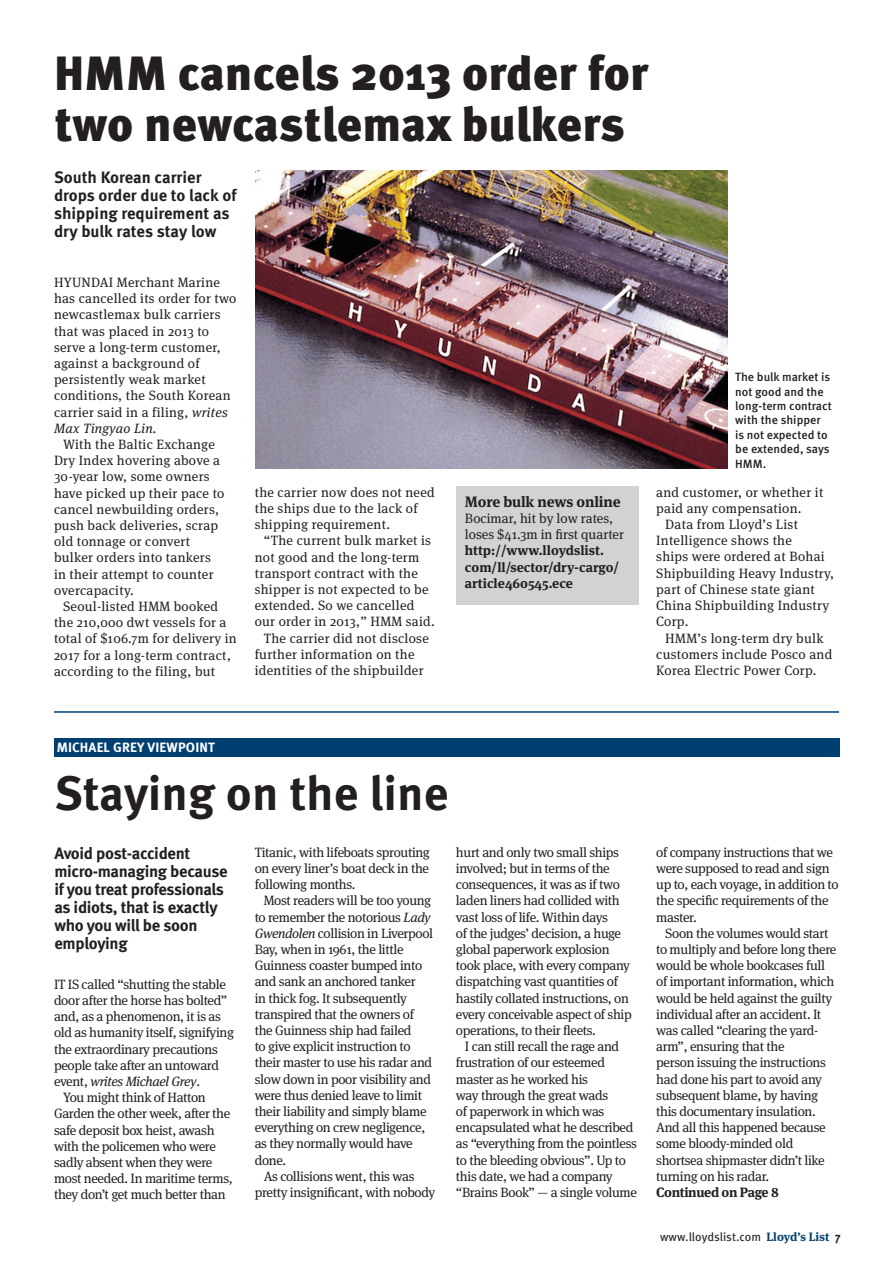
<style>
.page{position:relative;width:893px;height:1263px;background:#fff}
.page>*{position:absolute;margin:0;border:0;box-sizing:border-box;transform-origin:0 0}
.t1{font:900 48px/51px "Meta OT";color:#231f20}
.t2{font:700 48px "Meta OT";color:#231f20}
.t3{font:700 16.5px/18px "Meta OT";letter-spacing:-.02em;color:#231f20}
.t4{font:700 16.5px/18px "Meta OT";color:#231f20}
.t5{font:700 15px "Meta Serif OT";letter-spacing:-.01em;color:#231f20}
.t6{font:13.5px/16.2px "Meta Serif OT";letter-spacing:-.025em;color:#231f20}
.t7{font:13.5px/16.2px "Meta Serif OT";letter-spacing:.02em;color:#231f20}
.t8{font:700 13.5px/16.2px "Meta Serif OT";color:#231f20}
.t9{font:13.5px/16.2px "Meta Serif OT";color:#231f20}
.t10{font:italic 13.5px "Meta Serif OT";letter-spacing:-.025em;color:#231f20}
.t11{font:700 13.5px "Meta OT";letter-spacing:.01em;color:#fff}
.t12{font:700 13.5px "Meta Serif OT";letter-spacing:-.025em;color:#231f20}
.t13{font:500 12px/14.4px "Meta OT";color:#231f20}
.t14{font:12px "Meta OT";letter-spacing:-.005em;color:#231f20}
.s1{font-style:italic}
.s2{font-style:normal}
.s3{font-family:"Meta Serif OT";font-weight:700;color:#004071}
.s4{font-weight:700}
</style>
<div class="page">
<hr style="left:54px;top:711px;width:785px;height:2px;background:#004071">
<div style="left:54px;top:738px;width:785px;height:18px;background:#004071"></div>
<img style="left:256px;top:171px;width:471px;height:297px">
<div style="left:456px;top:486px;width:183px;height:118px;background:#d1d2d4"></div>
<h1 class="t1" style="left:54px;top:50px;width:596px">HMM cancels 2013 order for two newcastlemax bulkers</h1>
<p class="t4" style="left:54px;top:169px;width:184px">South Korean carrier drops order due to lack of shipping requirement as dry bulk rates stay low</p>
<p class="t7" style="left:54px;top:275px;width:184px">HYUNDAI Merchant Marine has cancelled its order for two newcastlemax bulk carriers that was placed in 2013 to serve a long-term customer, against a background of persistently weak market conditions, the South Korean carrier said in a filing, <span class="s1">writes<br>Max Tingyao Lin.</span></p>
<p class="t7" style="left:54px;top:437px;width:172px;text-indent:9px">With the Baltic Exchange<br>Dry Index hovering above a<br>30-year low, some owners have picked up their pace to cancel newbuilding orders, push back deliveries, scrap old tonnage or convert bulker orders into tankers in their attempt to counter overcapacity.</p>
<p class="t7" style="left:54px;top:599px;width:184px;text-indent:9px">Seoul-listed HMM booked the 210,000 dwt vessels for a total of $106.7m for delivery in<br>2017 for a long-term contract, according to the filing, but</p>
<p class="t13" style="left:735px;top:370px;width:98px">The bulk market is not good and the long-term contract with the shipper is not expected to be extended, says<br>HMM.</p>
<p class="t7" style="left:656px;top:484px;width:169px">and customer, or whether it</p>
<p class="t7" style="left:656px;top:500px;width:147px">paid any compensation.</p>
<p class="t7" style="left:665px;top:517px;width:134px">Data from Lloyd’s List</p>
<p class="t7" style="left:656px;top:533px;width:137px">Intelligence shows the</p>
<p class="t7" style="left:656px;top:549px;width:170px">ships were ordered at Bohai</p>
<p class="t7" style="left:656px;top:565px;width:179px">Shipbuilding Heavy Industry,</p>
<p class="t7" style="left:656px;top:581px;width:160px">part of Chinese state giant</p>
<p class="t7" style="left:656px;top:598px;width:174px">China Shipbuilding Industry</p>
<p class="t6" style="left:656px;top:614px;width:34px">Corp.</p>
<p class="t7" style="left:665px;top:630px;width:160px">HMM’s long-term dry bulk</p>
<p class="t7" style="left:656px;top:646px;width:178px">customers include Posco and</p>
<p class="t7" style="left:656px;top:662px;width:162px">Korea Electric Power Corp.</p>
<p class="t7" style="left:255px;top:484px;width:182px">the carrier now does not need the ships due to the lack of shipping requirement.</p>
<p class="t7" style="left:264px;top:533px;width:169px">“The current bulk market is</p>
<p class="t7" style="left:255px;top:549px;width:166px">not good and the long-term</p>
<p class="t7" style="left:255px;top:565px;width:165px">transport contract with the</p>
<p class="t7" style="left:255px;top:581px;width:175px">shipper is not expected to be</p>
<p class="t7" style="left:255px;top:598px;width:161px">extended. So we cancelled</p>
<p class="t7" style="left:255px;top:614px;width:182px">our order in 2013,” HMM said.</p>
<p class="t7" style="left:264px;top:630px;width:167px">The carrier did not disclose</p>
<p class="t7" style="left:255px;top:646px;width:161px">further information on the</p>
<p class="t7" style="left:255px;top:662px;width:170px">identities of the shipbuilder</p>
<p class="t5" style="left:465px;top:492px;width:157px">More bulk news online</p>
<p class="t9" style="left:465px;top:511px;width:161px">Bocimar, hit by low rates, loses $41.3m in first quarter</p>
<p class="t8" style="left:465px;top:543px;width:156px">http://www.lloydslist. com/ll/sector/dry-cargo/ article460545.ece</p>
<p class="t11" style="left:57px;top:739px;width:20px">Michael</p>
<p class="t11" style="left:113px;top:739px;width:51px">Grey Viewpoin</p>
<p class="t11" style="left:208px;top:739px;width:8px">t</p>
<h1 class="t2" style="left:54px;top:765px;width:396px">Staying on the line</h1>
<p class="t3" style="left:54px;top:844px;width:175px">Avoid post-accident micro-managing because if you treat professionals as idiots, that is exactly who you will be soon employing</p>
<p class="t6" style="left:54px;top:976px;width:173px">IT IS called “shutting the stable</p>
<p class="t6" style="left:54px;top:992px;width:175px">door after the horse has bolted”</p>
<p class="t6" style="left:54px;top:1009px;width:168px">and, as a phenomenon, it is as</p>
<p class="t6" style="left:54px;top:1025px;width:182px">old as humanity itself, signifying</p>
<p class="t6" style="left:54px;top:1041px;width:165px">the extraordinary precautions</p>
<p class="t6" style="left:54px;top:1057px;width:166px">people take after an untoward</p>
<p class="t10" style="left:54px;top:1073px;width:148px"><span class="s2">event,</span> writes Michael Grey<span class="s2">.</span></p>
<p class="t6" style="left:63px;top:1090px;width:144px">You might think of Hatton</p>
<p class="t6" style="left:54px;top:1106px;width:178px">Garden the other week, after the</p>
<p class="t6" style="left:54px;top:1122px;width:162px">safe deposit box heist, awash</p>
<p class="t6" style="left:54px;top:1138px;width:163px">with the policemen who were</p>
<p class="t6" style="left:54px;top:1154px;width:160px">sadly absent when they were</p>
<p class="t6" style="left:54px;top:1171px;width:180px">most needed. In maritime terms,</p>
<p class="t6" style="left:54px;top:1187px;width:173px">they don’t get much better than</p>
<p class="t6" style="left:255px;top:844px;width:177px;text-align:justify">Titanic, with lifeboats sprouting on every liner’s boat deck in the following months.</p>
<p class="t6" style="left:255px;top:893px;width:180px;text-indent:9px">Most readers will be too young to remember the notorious <span class="s1">Lady<br>Gwendolen</span> collision in Liverpool<br>Bay, when in 1961, the little<br>Guinness coaster bumped into and sank an anchored tanker<br>in thick fog. It subsequently transpired that the owners of the Guinness ship had failed<br>to give explicit instruction to their master to use his radar and slow down in poor visibility and were thus denied leave to limit their liability and simply blame everything on crew negligence, as they normally would have done.</p>
<p class="t6" style="left:255px;top:1168px;width:182px;text-indent:9px">As collisions went, this was pretty insignificant, with nobody</p>
<p class="t6" style="left:456px;top:844px;width:177px">hurt and only two small ships involved; but in terms of the consequences, it was as if two laden liners had collided with vast loss of life. Within days<br>of the judges’ decision, a huge global paperwork explosion took place, with every company dispatching vast quantities of hastily collated instructions, on every conceivable aspect of ship operations, to their fleets.</p>
<p class="t6" style="left:456px;top:1039px;width:183px;text-indent:9px">I can still recall the rage and frustration of our esteemed master as he worked his<br>way through the great wads<br>of paperwork in which was encapsulated what he described as “everything from the pointless to the bleeding obvious”. Up to this date, we had a company “Brains Book” — a single volume</p>
<p class="t6" style="left:656px;top:844px;width:184px">of company instructions that we were supposed to read and sign up to, each voyage, in addition to the specific requirements of the master.</p>
<p class="t6" style="left:656px;top:925px;width:182px;text-indent:9px">Soon the volumes would start to multiply and before long there would be whole bookcases full of important information, which would be held against the guilty individual after an accident. It was called “clearing the yard&shy;arm”, ensuring that the<br>person issuing the instructions had done his part to avoid any subsequent blame, by having this documentary insulation.<br>And all this happened because some bloody-minded old shortsea shipmaster didn’t like turning on his radar.</p>
<p class="t12" style="left:656px;top:1184px;width:124px">Continued on Page 8</p>
<p class="t14" style="left:660px;top:1230px;width:182px">www.lloydslist.com <span class="s3">Lloyd’s List</span> <span class="s4">7</span></p>
</div>
